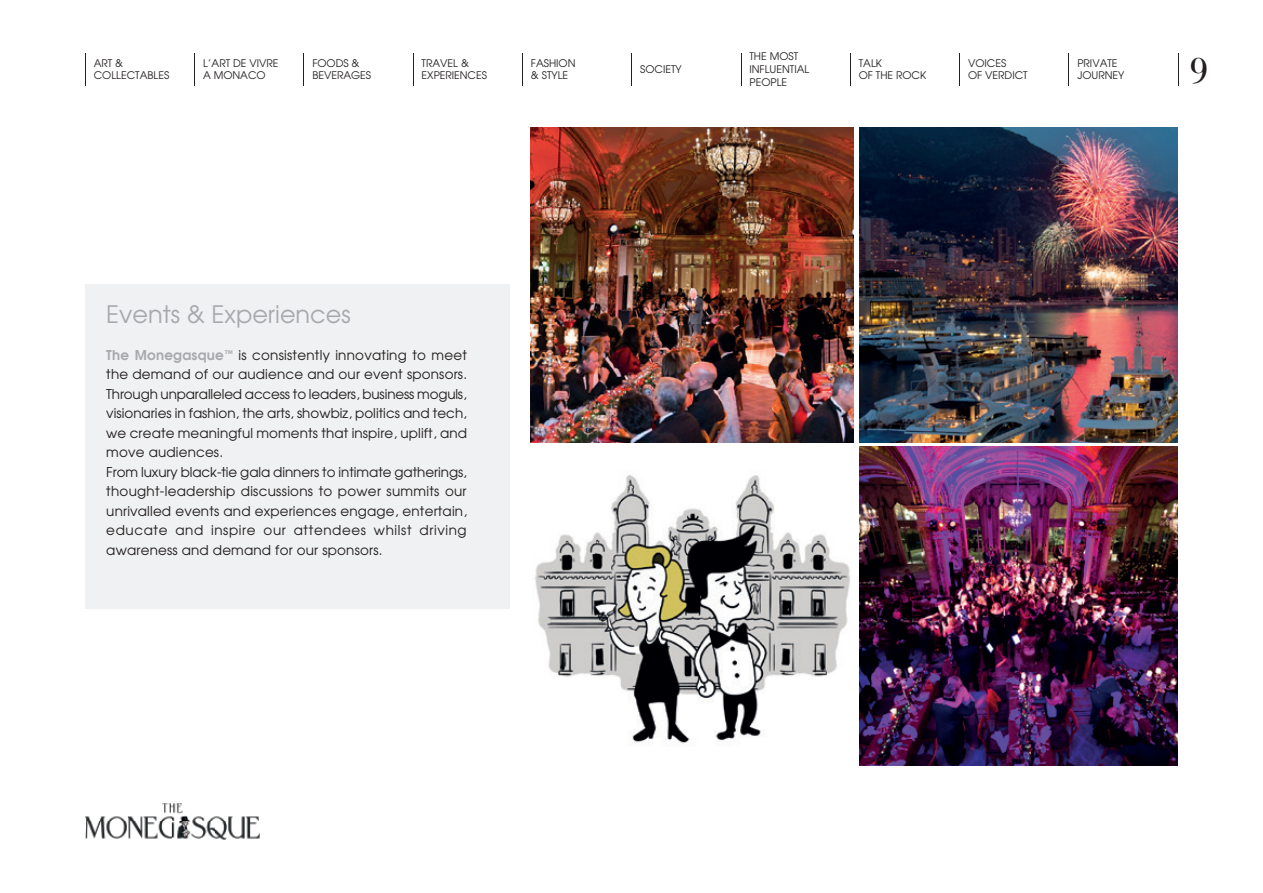
<style>
.page{position:relative;width:1263px;height:893px;background:#fff}
.page>*{position:absolute;margin:0;border:0;box-sizing:border-box;transform-origin:0 0}
.t1{font:36px "Bodoni Svty Two ITCTT";color:#231f20}
.t2{font:24px "Avant Garde";color:#a8a9ad}
.t3{font:13.5px/19.5px "Avant Garde";letter-spacing:.015em;color:#231f20}
.t4{font:10.5px/12.6px "Avant Garde";color:#231f20}
.s1{font-weight:600;color:#a8a9ad}
</style>
<div class="page">
<img style="left:85px;top:803px;width:174px;height:37px">
<div style="left:85px;top:284px;width:424px;height:325px;background:#f0f1f2"></div>
<img style="left:531px;top:128px;width:323px;height:314px">
<img style="left:859px;top:446px;width:318px;height:319px">
<img style="left:859px;top:128px;width:319px;height:314px">
<img style="left:535px;top:475px;width:315px;height:270px">
<hr style="left:85px;top:53px;width:1px;height:33px;background:#231f20">
<hr style="left:194px;top:53px;width:1px;height:33px;background:#231f20">
<hr style="left:304px;top:53px;width:1px;height:33px;background:#231f20">
<hr style="left:413px;top:53px;width:1px;height:33px;background:#231f20">
<hr style="left:522px;top:53px;width:1px;height:33px;background:#231f20">
<hr style="left:631px;top:53px;width:1px;height:33px;background:#231f20">
<hr style="left:741px;top:53px;width:1px;height:33px;background:#231f20">
<hr style="left:850px;top:53px;width:1px;height:33px;background:#231f20">
<hr style="left:959px;top:53px;width:1px;height:33px;background:#231f20">
<hr style="left:1069px;top:53px;width:1px;height:33px;background:#231f20">
<hr style="left:1178px;top:53px;width:1px;height:33px;background:#231f20">
<p class="t4" style="left:94px;top:56px;width:77px">ART &amp;<br>COLLECTABLES</p>
<p class="t4" style="left:203px;top:56px;width:77px">L’ART DE VIVRE<br>A MONACO</p>
<p class="t4" style="left:312px;top:56px;width:60px">FOODS &amp;<br>BEVERAGES</p>
<p class="t4" style="left:422px;top:56px;width:67px">TRAVEL &amp;<br>EXPERIENCES</p>
<p class="t4" style="left:531px;top:56px;width:46px">FASHION &amp; STYLE</p>
<p class="t4" style="left:640px;top:63px;width:43px">SOCIETY</p>
<p class="t4" style="left:749px;top:50px;width:61px">THE MOST<br>INFLUENTIAL<br>PEOPLE</p>
<p class="t4" style="left:859px;top:56px;width:69px">TALK<br>OF THE ROCK</p>
<p class="t4" style="left:968px;top:56px;width:61px">VOICES<br>OF VERDICT</p>
<p class="t4" style="left:1077px;top:56px;width:49px">PRIVATE<br>JOURNEY</p>
<h1 class="t1" style="left:1189px;top:41px;width:21px">9</h1>
<h2 class="t2" style="left:106px;top:299px;width:246px">Events &amp; Experiences</h2>
<p class="t3" style="left:106px;top:345px;width:362px"><span class="s1">The Monegasque</span><sup>™</sup> is consistently innovating to meet the demand of our audience and our event sponsors.<br>Through unparalleled access to leaders, business moguls, visionaries in fashion, the arts, showbiz, politics and tech, we create meaningful moments that inspire, uplift, and move audiences.<br>From luxury black-tie gala dinners to intimate gatherings, thought-leadership discussions to power summits our unrivalled events and experiences engage, entertain, educate and inspire our attendees whilst driving awareness and demand for our sponsors.</p>
</div>
